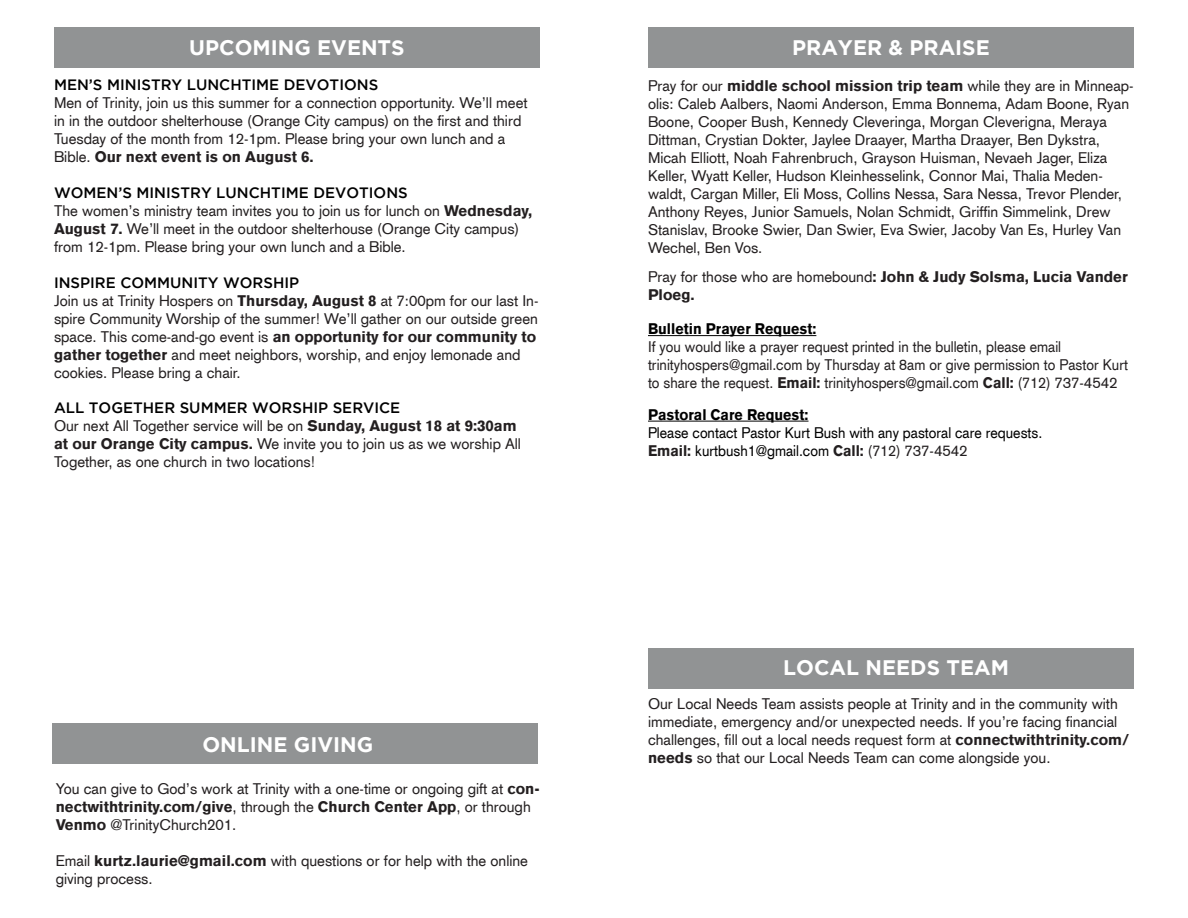
<style>
.page{position:relative;width:1188px;height:918px;background:#fff}
.page>*{position:absolute;margin:0;border:0;box-sizing:border-box;transform-origin:0 0}
.t1{font:700 21px "Gotham";color:#fff}
.t2{font:15px/18px "Akzidenz Grotesk CE";color:#231f20}
.t3{font:15px/18px "Akzidenz Grotesk CE";color:#231f20;scale:.95 1}
.t4{font:15px/18px "Akzidenz Grotesk CE";color:#000;scale:.95 1}
.t5{font:500 15px "Gotham";color:#000}
.t6{font:900 15px/18px "Akzidenz Grotesk CE";color:#231f20}
.s1{font-weight:900}
.s2{font-weight:400}
.s3{font-weight:900;color:#000}
.s4{font-weight:900;color:#231f20}
.s5{color:#231f20}
</style>
<div class="page">
<div style="left:648px;top:27px;width:486px;height:40px;background:#919394"></div>
<hr style="left:648px;top:335px;width:168px;height:1px;background:#000">
<hr style="left:648px;top:421px;width:161px;height:1px;background:#000">
<div style="left:648px;top:648px;width:486px;height:41px;background:#919394"></div>
<div style="left:52px;top:724px;width:486px;height:40px;background:#919394"></div>
<div style="left:54px;top:28px;width:486px;height:40px;background:#919394"></div>
<p class="t1" style="left:189px;top:35px;width:217px">UPCOMING EVENTS</p>
<p class="t5" style="left:54px;top:76px;width:326px">MEN’S MINISTRY LUNCHTIME DEVOTIONS</p>
<p class="t2" style="left:54px;top:94px;width:475px">Men of Trinity, join us this summer for a connection opportunity. We’ll meet in in the outdoor shelterhouse (Orange City campus) on the first and third Tuesday of the month from 12-1pm. Please bring your own lunch and a Bible. <span class="s1">Our next event is on August 6.</span></p>
<p class="t5" style="left:54px;top:184px;width:355px">WOMEN’S MINISTRY LUNCHTIME DEVOTIONS</p>
<p class="t2" style="left:54px;top:202px;width:480px">The women’s ministry team invites you to join us for lunch on <span class="s1">Wednesday,<br>August 7.</span> We’ll meet in the outdoor shelterhouse (Orange City campus) from 12-1pm. Please bring your own lunch and a Bible.</p>
<p class="t5" style="left:54px;top:274px;width:247px">INSPIRE COMMUNITY WORSHIP</p>
<p class="t2" style="left:54px;top:292px;width:486px">Join us at Trinity Hospers on <span class="s1">Thursday, August 8</span> at 7:00pm for our last In&shy;spire Community Worship of the summer! We’ll gather on our outside green space. This come-and-go event is <span class="s1">an opportunity for our community to gather together</span> and meet neighbors, worship, and enjoy lemonade and cookies. Please bring a chair.</p>
<p class="t5" style="left:54px;top:399px;width:348px">ALL TOGETHER SUMMER WORSHIP SERVICE</p>
<p class="t2" style="left:54px;top:416px;width:469px">Our next All Together service will be on <span class="s1">Sunday, August 18 at 9:30am at our Orange City campus.</span> We invite you to join us as we worship All<br>Together, as one church in two locations!</p>
<p class="t1" style="left:202px;top:732px;width:172px">ONLINE GIVING</p>
<p class="t2" style="left:56px;top:780px;width:485px">You can give to God’s work at Trinity with a one-time or ongoing gift at <span class="s1">con&shy;nectwithtrinity.com/give</span>, through the <span class="s1">Church Center App</span>, or through<br><span class="s1">Venmo</span> @TrinityChurch201.</p>
<p class="t2" style="left:56px;top:852px;width:474px">Email <span class="s1">kurtz.laurie@gmail.com</span> with questions or for help with the online giving process.</p>
<p class="t1" style="left:792px;top:36px;width:199px">PRAYER &amp; PRAISE</p>
<p class="t2" style="left:648px;top:77px;width:487px">Pray for our <span class="s1">middle school mission trip team</span> while they are in Minneap&shy;olis: Caleb Aalbers, Naomi Anderson, Emma Bonnema, Adam Boone, Ryan Boone, Cooper Bush, Kennedy Cleveringa, Morgan Cleverigna, Meraya Dittman, Crystian Dokter, Jaylee Draayer, Martha Draayer, Ben Dykstra, Micah Elliott, Noah Fahrenbruch, Grayson Huisman, Nevaeh Jager, Eliza Keller, Wyatt Keller, Hudson Kleinhesselink, Connor Mai, Thalia Meden&shy;waldt, Cargan Miller, Eli Moss, Collins Nessa, Sara Nessa, Trevor Plender, Anthony Reyes, Junior Samuels, Nolan Schmidt, Griffin Simmelink, Drew Stanislav, Brooke Swier, Dan Swier, Eva Swier, Jacoby Van Es, Hurley Van Wechel, Ben Vos.</p>
<p class="t6" style="left:648px;top:268px;width:482px"><span class="s2">Pray for those who are homebound</span>: John &amp; Judy Solsma, Lucia Vander<br>Ploeg.</p>
<p class="t3" style="left:648px;top:320px;width:507px"><span class="s3">Bulletin Prayer Request:<br></span>If you would like a prayer request printed in the bulletin, please email trinityhospers@gmail.com by Thursday at 8am or give permission to Pastor Kurt to share the request. <span class="s1">Email:</span> trinityhospers@gmail.com <span class="s1">Call:</span> (712) 737-4542</p>
<p class="t4" style="left:648px;top:405px;width:417px"><span class="s1">Pastoral Care Request:<br></span>Please contact Pastor Kurt Bush with any pastoral care requests.<br><span class="s4">Email:</span> kurtbush1@gmail.com <span class="s4">Call:</span> <span class="s5">(712) 737-4542</span></p>
<p class="t1" style="left:783px;top:655px;width:227px">LOCAL NEEDS TEAM</p>
<p class="t2" style="left:648px;top:695px;width:483px">Our Local Needs Team assists people at Trinity and in the community with immediate, emergency and/or unexpected needs. If you’re facing financial challenges, fill out a local needs request form at <span class="s1">connectwithtrinity.com/ needs</span> so that our Local Needs Team can come alongside you.</p>
</div>
